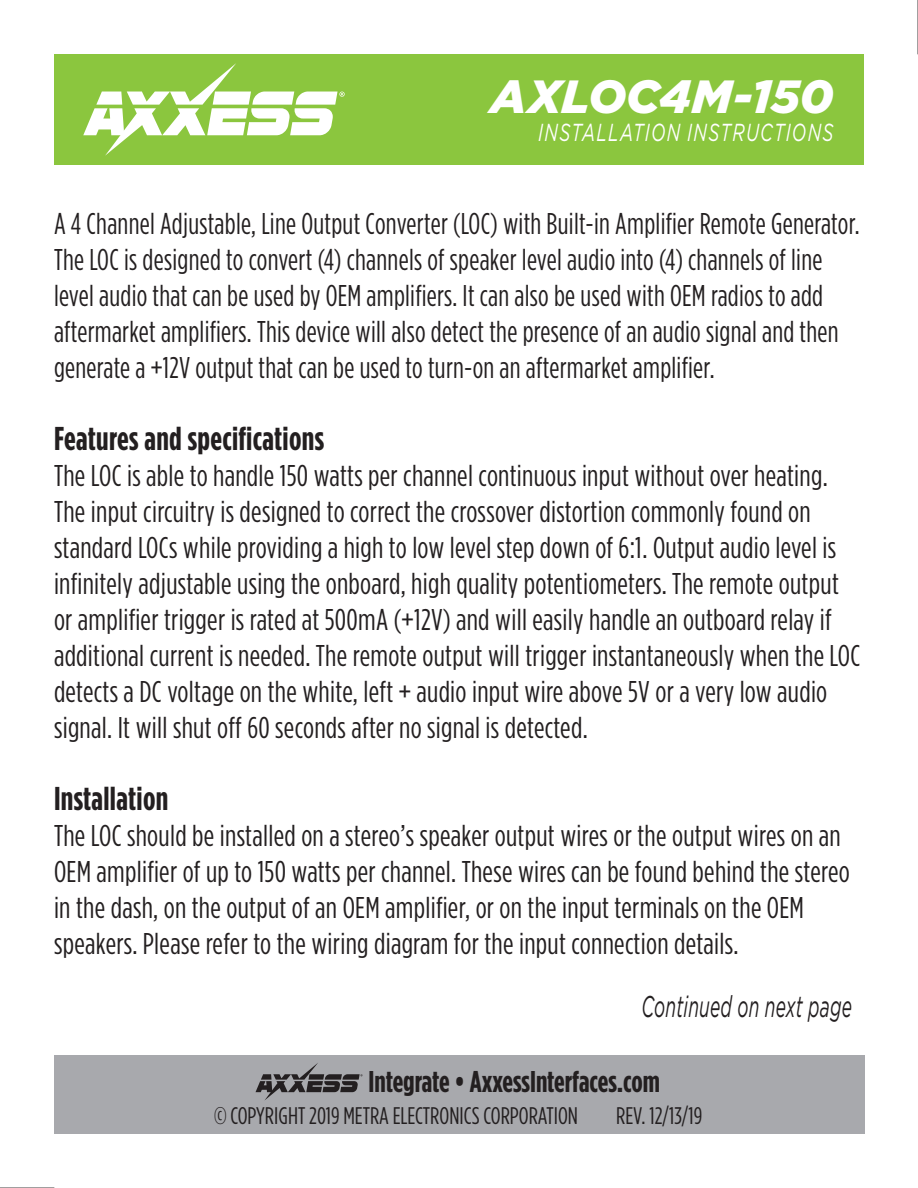
<style>
.page{position:relative;width:918px;height:1188px;background:#fff}
.page>*{position:absolute;margin:0;border:0;box-sizing:border-box;transform-origin:0 0}
.t1{font:italic 900 46.5px "Gotham";color:#fff}
.t2{font:700 33px "Gotham Condensed";letter-spacing:.01em;color:#231f20}
.t3{font:30px/36px "Gotham Condensed";letter-spacing:.01em;color:#231f20}
.t4{font:30px/36px "Gotham Condensed";letter-spacing:.01em;color:#231f20;scale:.96 1}
.t5{font:700 30px "Gotham Condensed";color:#231f20}
.t6{font:italic 30px "Gotham";letter-spacing:.01em;color:#231f20;scale:.58 1}
.t7{font:italic 24.6px "Gotham";letter-spacing:.07em;color:#fff;scale:.7 1}
.t8{font:24px "Gotham Condensed";color:#231f20}
</style>
<div class="page">
<hr style="left:917px;top:0;width:1px;height:54px;background:#231f20">
<hr style="left:0;top:1187px;width:54px;height:1px;background:#231f20">
<div style="left:54px;top:54px;width:810px;height:111px;background:#8bc63e"></div>
<svg style="left:83px;top:63px;width:262px;height:93px"></svg>
<div style="left:54px;top:1056px;width:810px;height:78px;background:#a8a9ad"></div>
<svg style="left:256px;top:1063px;width:107px;height:37px"></svg>
<h1 class="t1" style="left:490px;top:70px;width:345px">AXLOC4M-150</h1>
<p class="t7" style="left:538px;top:119px;width:423px">INSTALLATION INSTRUCTIONS</p>
<p class="t4" style="left:54px;top:205px;width:841px">A 4 Channel Adjustable, Line Output Converter (LOC) with Built-in Amplifier Remote Generator.<br>The LOC is designed to convert (4) channels of speaker level audio into (4) channels of line level audio that can be used by OEM amplifiers. It can also be used with OEM radios to add aftermarket amplifiers. This device will also detect the presence of an audio signal and then generate a +12V output that can be used to turn-on an aftermarket amplifier.</p>
<p class="t2" style="left:54px;top:420px;width:272px">Features and specifications</p>
<p class="t3" style="left:54px;top:457px;width:808px">The LOC is able to handle 150 watts per channel continuous input without over heating.<br>The input circuitry is designed to correct the crossover distortion commonly found on standard LOCs while providing a high to low level step down of 6:1. Output audio level is infinitely adjustable using the onboard, high quality potentiometers. The remote output or amplifier trigger is rated at 500mA (+12V) and will easily handle an outboard relay if additional current is needed. The remote output will trigger instantaneously when the LOC detects a DC voltage on the white, left + audio input wire above 5V or a very low audio signal. It will shut off 60 seconds after no signal is detected.</p>
<p class="t2" style="left:54px;top:780px;width:116px">Installation</p>
<p class="t3" style="left:54px;top:817px;width:797px">The LOC should be installed on a stereo’s speaker output wires or the output wires on an OEM amplifier of up to 150 watts per channel. These wires can be found behind the stereo in the dash, on the output of an OEM amplifier, or on the input terminals on the OEM speakers. Please refer to the wiring diagram for the input connection details.</p>
<p class="t6" style="left:642px;top:990px;width:364px">Continued on next page</p>
<p class="t5" style="left:369px;top:1064px;width:293px">Integrate • AxxessInterfaces.com</p>
<p class="t8" style="left:214px;top:1103px;width:365px">© COPYRIGHT 2019 METRA ELECTRONICS CORPORATION</p>
<p class="t8" style="left:616px;top:1103px;width:88px">REV. 12/13/19</p>
</div>
